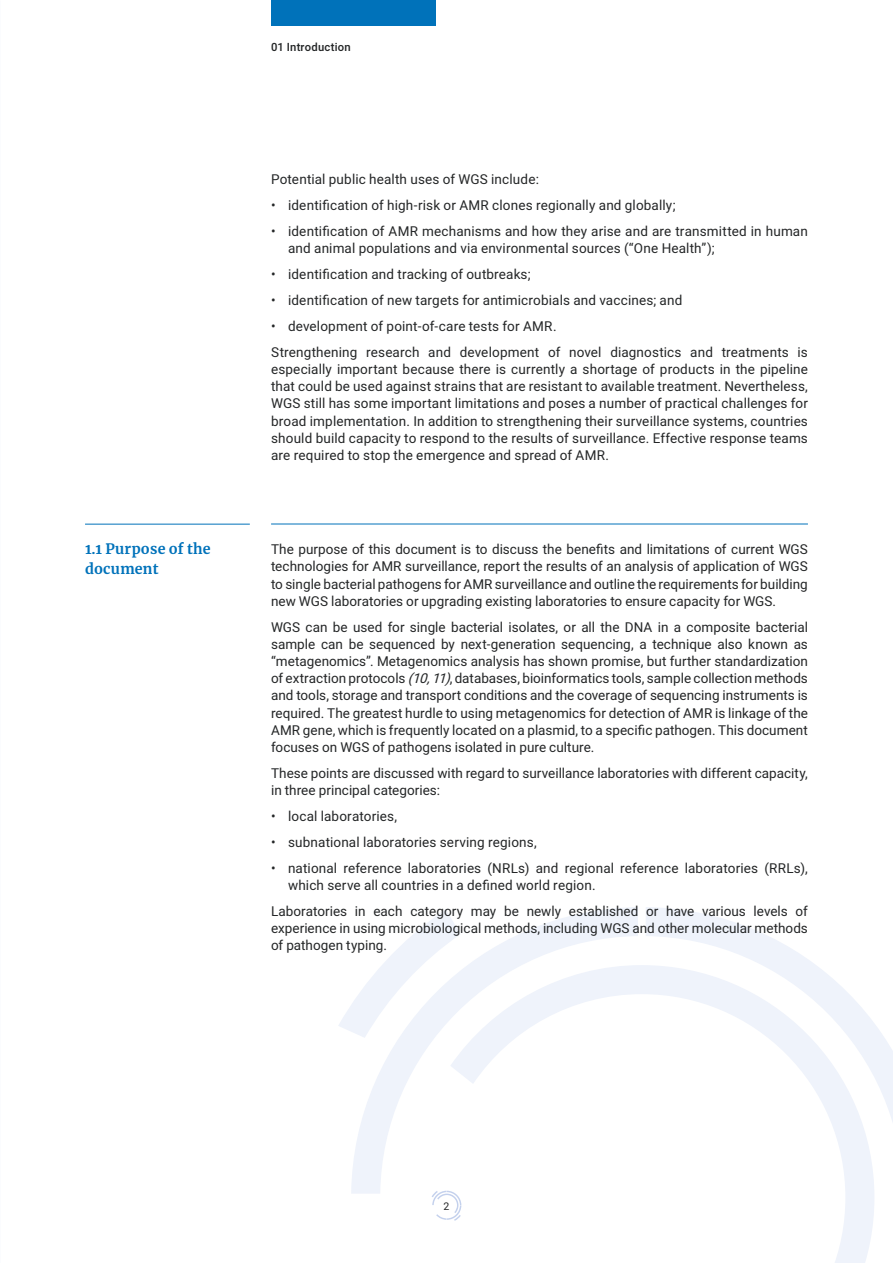
<style>
.page{position:relative;width:893px;height:1263px;background:#fff}
.page>*{position:absolute;margin:0;border:0;box-sizing:border-box;transform-origin:0 0}
.t1{font:700 14.25px/19.5px "Merriweather";letter-spacing:.015em;color:#0072ba}
.t2{font:13.5px/17.2px "Heebo";letter-spacing:.01em;color:#242627}
.t3{font:500 11.25px "Heebo";letter-spacing:.02em;color:#242627}
.t4{font:10.5px "Heebo";color:#242627}
.s1{font-style:italic}
</style>
<div class="page">
<svg style="left:338px;top:1006px;width:13px;height:25px"></svg>
<svg style="left:646px;top:907px;width:247px;height:215px"></svg>
<svg style="left:351px;top:907px;width:287px;height:287px"></svg>
<svg style="left:450px;top:965px;width:424px;height:298px"></svg>
<svg style="left:432px;top:1191px;width:29px;height:30px"></svg>
<div style="left:271px;top:0;width:165px;height:26px;background:#0072ba"></div>
<hr style="left:271px;top:524px;width:537px;height:1px;background:#0072ba">
<hr style="left:85px;top:524px;width:165px;height:1px;background:#0072ba">
<p class="t1" style="left:85px;top:539px;width:127px">1.1 Purpose of the document</p>
<p class="t3" style="left:271px;top:39px;width:81px">01 Introduction</p>
<p class="t2" style="left:271px;top:171px;width:269px">Potential public health uses of WGS include:</p>
<p class="t2" style="left:271px;top:197px;width:406px">• identification of high-risk or AMR clones regionally and globally;</p>
<p class="t2" style="left:288px;top:222px;width:521px;text-indent:-17px">• identification of AMR mechanisms and how they arise and are transmitted in human and animal populations and via environmental sources (“One Health”);</p>
<p class="t2" style="left:271px;top:266px;width:261px">• identification and tracking of outbreaks;</p>
<p class="t2" style="left:271px;top:291px;width:413px">• identification of new targets for antimicrobials and vaccines; and</p>
<p class="t2" style="left:271px;top:313px;width:538px;line-height:26px">• development of point-of-care tests for AMR.<br>Strengthening research and development of novel diagnostics and treatments is</p>
<p class="t2" style="left:271px;top:360px;width:538px;text-align:justify">especially important because there is currently a shortage of products in the pipeline that could be used against strains that are resistant to available treatment. Nevertheless, WGS still has some important limitations and poses a number of practical challenges for broad implementation. In addition to strengthening their surveillance systems, countries should build capacity to respond to the results of surveillance. Effective response teams are required to stop the emergence and spread of AMR.</p>
<p class="t2" style="left:271px;top:540px;width:538px;text-align:justify">The purpose of this document is to discuss the benefits and limitations of current WGS technologies for AMR surveillance, report the results of an analysis of application of WGS to single bacterial pathogens for AMR surveillance and outline the requirements for building new WGS laboratories or upgrading existing laboratories to ensure capacity for WGS.</p>
<p class="t2" style="left:271px;top:618px;width:538px;text-align:justify">WGS can be used for single bacterial isolates, or all the DNA in a composite bacterial sample can be sequenced by next-generation sequencing, a technique also known as “metagenomics”. Metagenomics analysis has shown promise, but further standardization of extraction protocols <span class="s1">(10,11)</span>, databases, bioinformatics tools, sample collection methods and tools, storage and transport conditions and the coverage of sequencing instruments is required. The greatest hurdle to using metagenomics for detection of AMR is linkage of the AMR gene, which is frequently located on a plasmid, to a specific pathogen. This document focuses on WGS of pathogens isolated in pure culture.</p>
<p class="t2" style="left:271px;top:764px;width:538px">These points are discussed with regard to surveillance laboratories with different capacity, in three principal categories:</p>
<p class="t2" style="left:271px;top:807px;width:128px">• local laboratories,</p>
<p class="t2" style="left:271px;top:833px;width:267px">• subnational laboratories serving regions,</p>
<p class="t2" style="left:288px;top:859px;width:521px;text-indent:-17px">• national reference laboratories (NRLs) and regional reference laboratories (RRLs), which serve all countries in a defined world region.</p>
<p class="t2" style="left:271px;top:902px;width:538px;text-align:justify">Laboratories in each category may be newly established or have various levels of experience in using microbiological methods, including WGS and other molecular methods of pathogen typing.</p>
<p class="t4" style="left:444px;top:1198px;width:7px">2</p>
</div>
